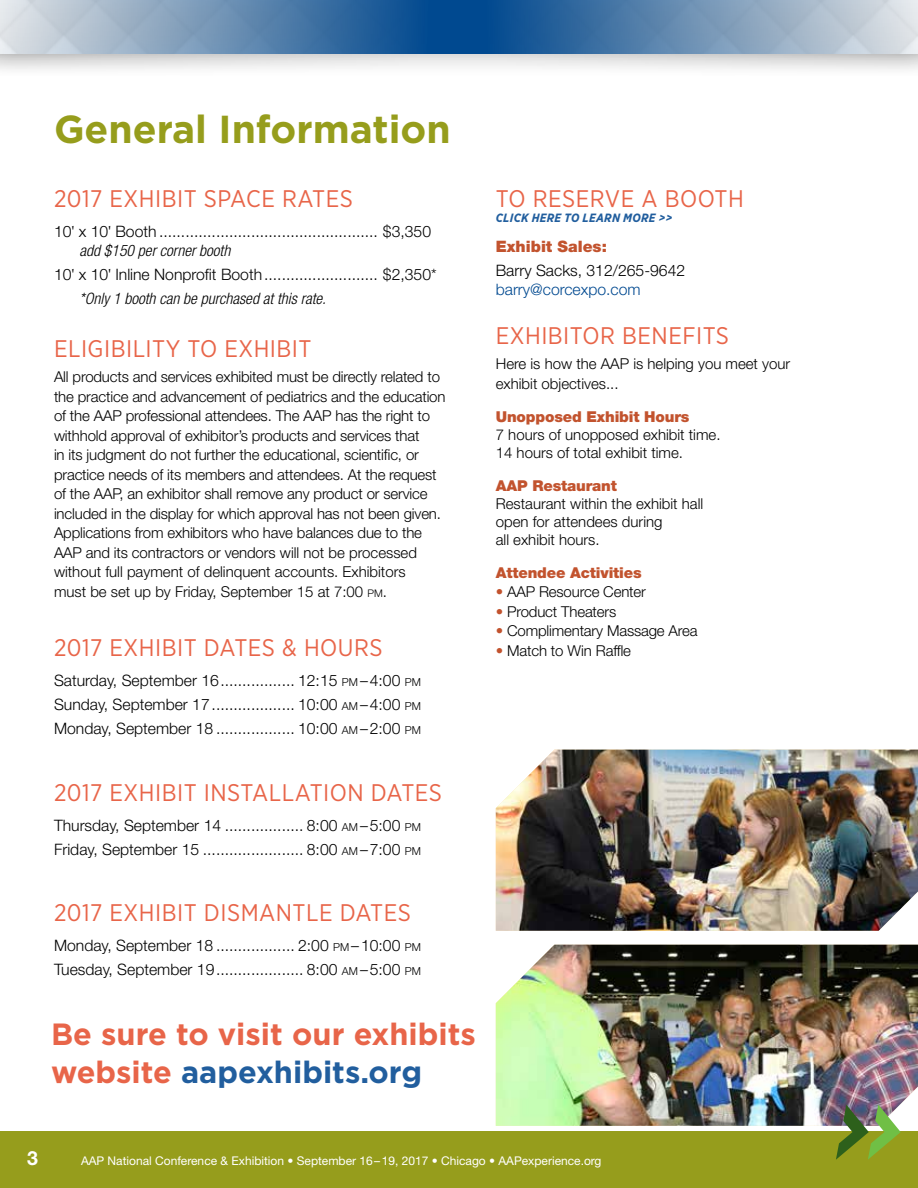
<style>
.page{position:relative;width:918px;height:1188px;background:#fff}
.page>*{position:absolute;margin:0;border:0;box-sizing:border-box;transform-origin:0 0}
.t1{font:700 39px "Gotham";color:#969d1c}
.t2{font:700 30.75px/38px "Gotham";color:#e86549}
.t3{font:24px "Gotham Narrow";letter-spacing:.02em;color:#e86549}
.t4{font:700 19.5px "Helvetica Neue LT Std";color:#fff}
.t5{font:300 15.75px/24px "Helvetica Neue LT Std";color:#000}
.t6{font:300 15.75px "Helvetica Neue LT Std";color:#004990}
.t7{font:900 15.75px "Helvetica Neue LT Std";color:#c2532e}
.t8{font:300 15px/19.5px "Helvetica Neue LT Std";letter-spacing:-.01em;color:#000}
.t9{font:900 15px "Helvetica Neue LT Std";letter-spacing:-.01em;color:#c2532e}
.t10{font:12px "Helvetica Neue LT Std";color:#fff}
.t11{font:italic 700 12px "Gotham Narrow";letter-spacing:.02em;color:#215e9e}
.s1{font-family:"Warnock Pro";font-weight:400}
.s2{font-style:italic;font-stretch:condensed}
.s3{font-size:10.5px}
.s4{font-size:10.95px}
.s5{color:#215e9e}
.s6{font-weight:900;color:#c2532e}
</style>
<div class="page">
<div style="left:0;top:1132px;width:918px;height:56px;background:#969d1c"></div>
<div style="left:0;top:0;width:918px;height:80px;background:#000;opacity:.29"></div>
<div style="left:0;top:0;width:918px;height:54px;background:#004990"></div>
<div style="left:0;top:0;width:440px;height:79px;background:#000;opacity:.29"></div>
<img style="left:0;top:0;width:429px;height:54px">
<div style="left:475px;top:0;width:443px;height:79px;background:#000;opacity:.29"></div>
<img style="left:486px;top:0;width:432px;height:54px">
<img style="left:496px;top:750px;width:422px;height:181px">
<img style="left:496px;top:945px;width:422px;height:160px">
<svg style="left:0;top:1105px;width:918px;height:55px"></svg>
<h1 class="t1" style="left:54px;top:107px;width:398px">General Information</h1>
<h3 class="t3" style="left:54px;top:183px;width:301px">2017 EXHIBIT SPACE RATES</h3>
<p class="t5" style="left:79px;top:221px;width:353px;line-height:19.5px;text-indent:-25px">10<span class="s1">'</span> x 10<span class="s1">'</span> Booth .................................................. $3,350 <span class="s2">add $150 per corner booth</span></p>
<p class="t5" style="left:79px;top:262px;width:359px;text-indent:-25px">10<span class="s1">'</span> x 10<span class="s1">'</span> Inline Nonprofit Booth.......................... $2,350* <span class="s2">*Only 1 booth can be purchased at this rate.</span></p>
<h3 class="t3" style="left:54px;top:334px;width:259px">ELIGIBILITY TO EXHIBIT</h3>
<p class="t8" style="left:54px;top:367px;width:393px">All products and services exhibited must be directly related to the practice and advancement of pediatrics and the education of the AAP professional attendees. The AAP has the right to withhold approval of exhibitor’s products and services that<br>in its judgment do not further the educational, scientific, or practice needs of its members and attendees. At the request of the AAP, an exhibitor shall remove any product or service included in the display for which approval has not been given.<br>Applications from exhibitors who have balances due to the AAP and its contractors or vendors will not be processed without full payment of delinquent accounts. Exhibitors<br>must be set up by Friday, September 15 at 7:00 <span class="s3">PM</span>.</p>
<h3 class="t3" style="left:54px;top:633px;width:330px">2017 EXHIBIT DATES &amp; HOURS</h3>
<p class="t5" style="left:54px;top:668px;width:369px;text-align:justify">Saturday, September 16................. 12:15 <span class="s4">PM</span> –4:00 <span class="s4">PM </span>Sunday, September 17................... 10:00 <span class="s4">AM</span> –4:00 <span class="s4">PM </span>Monday, September 18 .................. 10:00 <span class="s4">AM</span> –2:00 <span class="s4">PM</span></p>
<h3 class="t3" style="left:54px;top:777px;width:390px">2017 EXHIBIT INSTALLATION DATES</h3>
<p class="t5" style="left:54px;top:813px;width:369px">Thursday, September 14 .................. 8:00 <span class="s4">AM</span> –5:00 <span class="s4">PM<br></span>Friday, September 15 ....................... 8:00 <span class="s4">AM</span> –7:00 <span class="s4">PM</span></p>
<h3 class="t3" style="left:54px;top:898px;width:358px">2017 EXHIBIT DISMANTLE DATES</h3>
<p class="t5" style="left:54px;top:933px;width:369px">Monday, September 18 .................. 2:00 <span class="s4">PM</span> –10:00 <span class="s4">PM<br></span>Tuesday, September 19.................... 8:00 <span class="s4">AM</span> –5:00 <span class="s4">PM</span></p>
<h2 class="t2" style="left:51px;top:1014px;width:426px">Be sure to visit our exhibits website <span class="s5">aapexhibits.org</span></h2>
<h3 class="t3" style="left:496px;top:184px;width:249px">TO RESERVE A BOOTH</h3>
<p class="t11" style="left:496px;top:210px;width:178px">CLICK HERE TO LEARN MORE &gt;&gt;</p>
<p class="t7" style="left:496px;top:237px;width:113px">Exhibit Sales:</p>
<p class="t5" style="left:496px;top:258px;width:191px">Barry Sacks, 312/265-9642</p>
<p class="t6" style="left:496px;top:280px;width:146px">barry@corcexpo.com</p>
<h3 class="t3" style="left:496px;top:321px;width:235px">EXHIBITOR BENEFITS</h3>
<p class="t8" style="left:496px;top:354px;width:296px">Here is how the AAP is helping you meet your exhibit objectives...</p>
<p class="t9" style="left:496px;top:408px;width:195px">Unopposed Exhibit Hours</p>
<p class="t8" style="left:496px;top:425px;width:226px;line-height:18px">7 hours of unopposed exhibit time.<br>14 hours of total exhibit time.</p>
<p class="t9" style="left:496px;top:477px;width:123px">AAP Restaurant</p>
<p class="t8" style="left:496px;top:494px;width:209px;line-height:18px">Restaurant within the exhibit hall open for attendees during<br>all exhibit hours.</p>
<p class="t9" style="left:496px;top:564px;width:147px">Attendee Activities</p>
<p class="t8" style="left:496px;top:582px;width:152px"><span class="s6">•</span> AAP Resource Center</p>
<p class="t8" style="left:496px;top:602px;width:122px"><span class="s6">•</span> Product Theaters</p>
<p class="t8" style="left:496px;top:621px;width:203px"><span class="s6">•</span> Complimentary Massage Area</p>
<p class="t8" style="left:496px;top:641px;width:137px"><span class="s6">•</span> Match to Win Raffle</p>
<h3 class="t4" style="left:27px;top:1146px;width:12px">3</h3>
<p class="t10" style="left:81px;top:1154px;width:522px">AAP National Conference &amp; Exhibition • September 16–19, 2017 • Chicago • AAPexperience.org</p>
</div>
